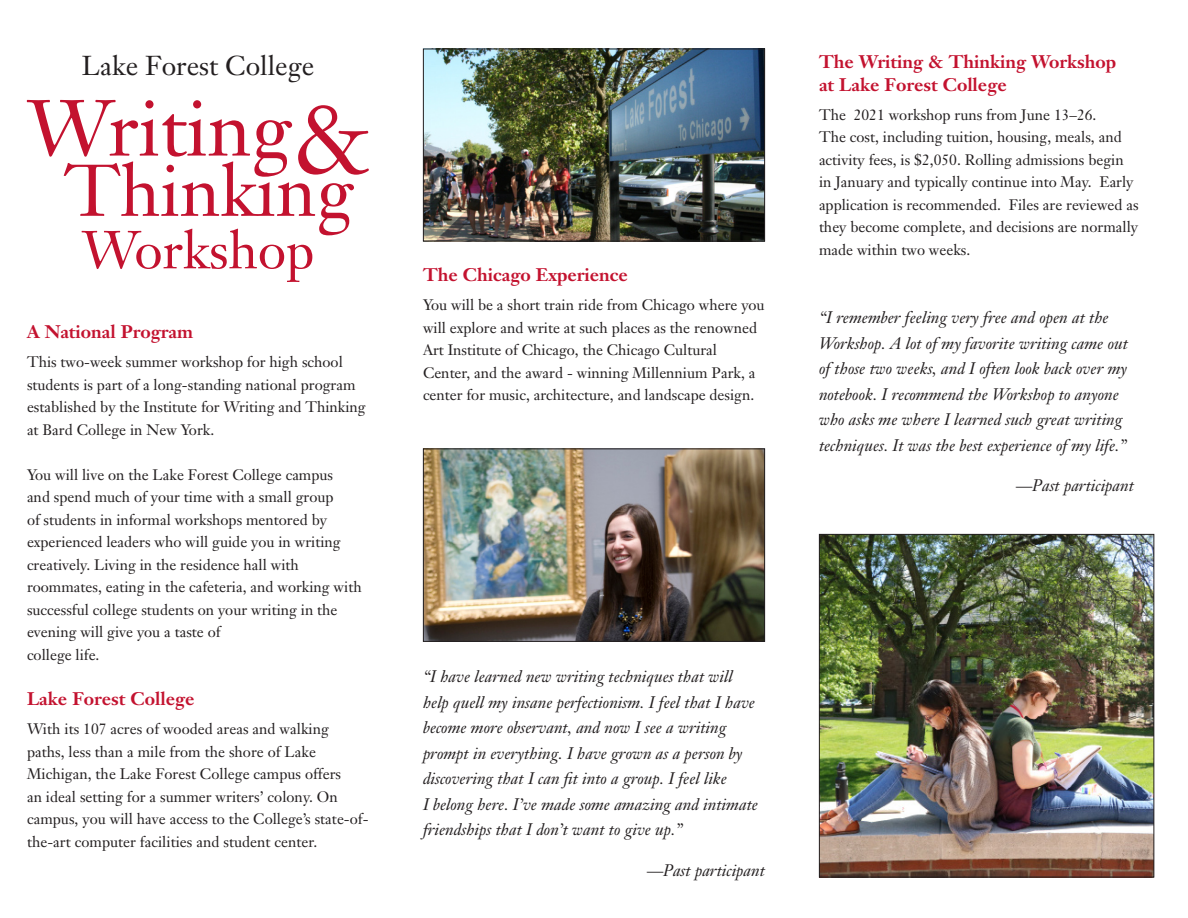
<style>
.page{position:relative;width:1188px;height:918px;background:#fff}
.page>*{position:absolute;margin:0;border:0;box-sizing:border-box;transform-origin:0 0}
.t1{font:78px "Janson Text";color:#c3122f}
.t2{font:72px "Janson Text";color:#c3122f}
.t3{font:52.5px "Janson Text";color:#c3122f}
.t4{font:27px "Janson Text";color:#231f20}
.t5{font:700 18px/22.5px "Janson Text";color:#c3122f}
.t6{font:italic 16.5px/25.5px "Janson Text";color:#231f20}
.t7{font:15px/22.5px "Janson Text";color:#231f20}
.s1{font-size:99px}
</style>
<div class="page">
<img style="left:425px;top:450px;width:338px;height:190px">
<div style="left:423px;top:448px;width:342px;height:194px;border:1px solid #231f20"></div>
<img style="left:821px;top:536px;width:331px;height:339px">
<div style="left:819px;top:534px;width:335px;height:343px;border:1px solid #231f20"></div>
<img style="left:425px;top:51px;width:338px;height:188px">
<div style="left:423px;top:49px;width:342px;height:192px;border:1px solid #231f20"></div>
<h3 class="t4" style="left:82px;top:49px;width:234px">Lake Forest College</h3>
<h1 class="t1" style="left:27px;top:79px;width:349px">Writing<span class="s1">&amp;</span></h1>
<h2 class="t2" style="left:64px;top:145px;width:291px">Thinking</h2>
<h3 class="t3" style="left:82px;top:217px;width:234px">Workshop</h3>
<p class="t5" style="left:27px;top:320px;width:168px">A National Program</p>
<p class="t7" style="left:27px;top:351px;width:340px">This two-week summer workshop for high school students is part of a long-standing national program established by the Institute for Writing and Thinking at Bard College in New York.</p>
<p class="t7" style="left:27px;top:463px;width:336px">You will live on the Lake Forest College campus<br>and spend much of your time with a small group<br>of students in informal workshops mentored by experienced leaders who will guide you in writing creatively. Living in the residence hall with roommates, eating in the cafeteria, and working with successful college students on your writing in the evening will give you a taste of<br>college life.</p>
<p class="t5" style="left:27px;top:687px;width:169px">Lake Forest College</p>
<p class="t7" style="left:27px;top:718px;width:343px">With its 107 acres of wooded areas and walking paths, less than a mile from the shore of Lake Michigan, the Lake Forest College campus offers<br>an ideal setting for a summer writers’ colony. On campus, you will have access to the College’s state-of&shy;the-art computer facilities and student center.</p>
<p class="t5" style="left:423px;top:263px;width:206px">The Chicago Experience</p>
<p class="t7" style="left:423px;top:294px;width:343px">You will be a short train ride from Chicago where you will explore and write at such places as the renowned Art Institute of Chicago, the Chicago Cultural Center, and the award - winning Millennium Park, a center for music, architecture, and landscape design.</p>
<p class="t6" style="left:423px;top:664px;width:337px">“I have learned new writing techniques that will help quell my insane perfectionism. I feel that I have become more observant, and now I see a writing prompt in everything. I have grown as a person by discovering that I can fit into a group. I feel like<br>I belong here. I’ve made some amazing and intimate friendships that I don’t want to give up.”</p>
<p class="t6" style="left:647px;top:858px;width:120px">—Past participant</p>
<p class="t5" style="left:819px;top:50px;width:299px">The Writing &amp; Thinking Workshop at Lake Forest College</p>
<p class="t7" style="left:819px;top:103px;width:321px">The 2021 workshop runs from June 13–26.<br>The cost, including tuition, housing, meals, and activity fees, is $2,050. Rolling admissions begin in January and typically continue into May. Early application is recommended. Files are reviewed as they become complete, and decisions are normally made within two weeks.</p>
<p class="t6" style="left:819px;top:305px;width:310px">“I remember feeling very free and open at the Workshop. A lot of my favorite writing came out of those two weeks, and I often look back over my notebook. I recommend the Workshop to anyone who asks me where I learned such great writing techniques. It was the best experience of my life.”</p>
<p class="t6" style="left:1016px;top:473px;width:120px">—Past participant</p>
</div>
